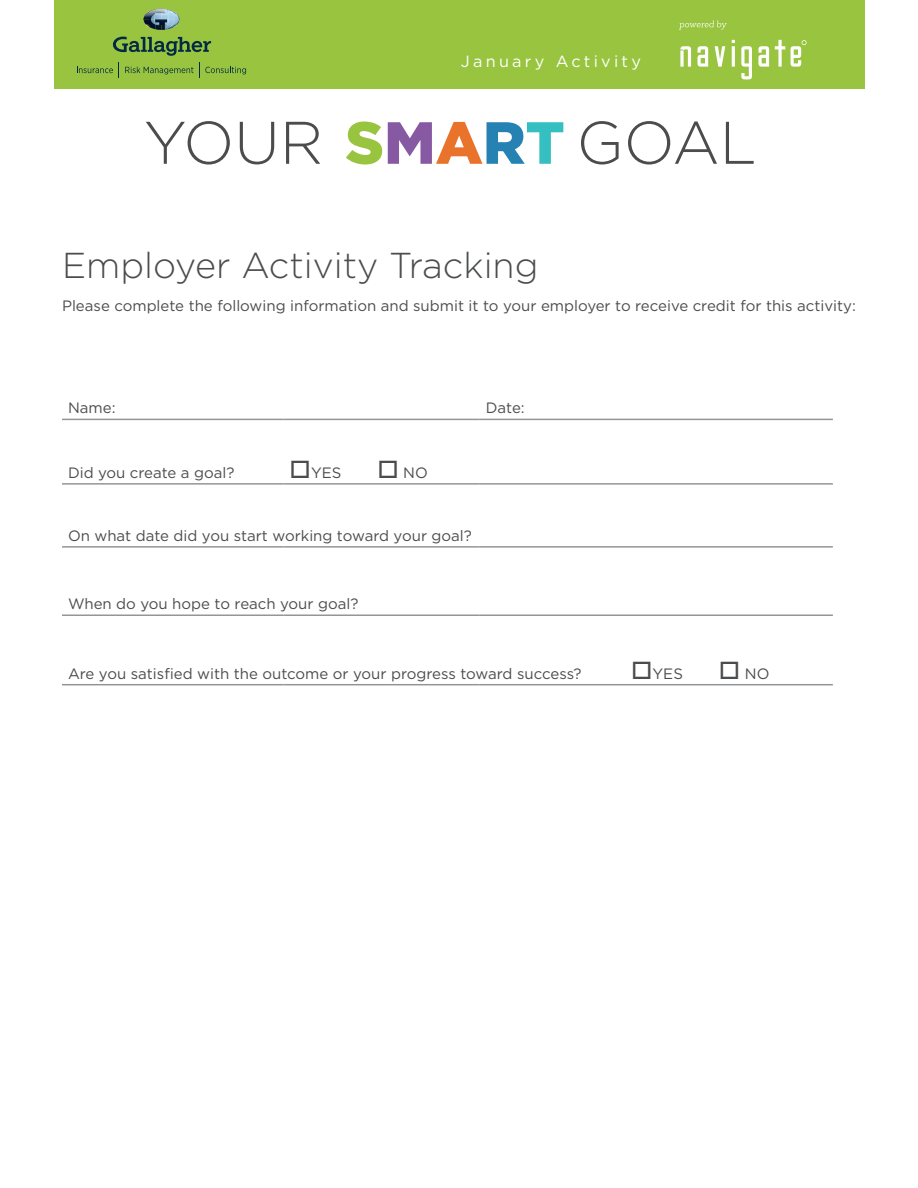
<style>
.page{position:relative;width:918px;height:1188px;background:#fff}
.page>*{position:absolute;margin:0;border:0;box-sizing:border-box;transform-origin:0 0}
.t1{font:300 60px "Gotham";color:#4b4c4d}
.t2{font:300 36px "Gotham";color:#4b4c4d}
.t3{font:16.2px "Gotham";letter-spacing:.2em;color:#fff}
.t4{font:15px "Gotham";color:#4b4c4d}
.s1{font-weight:900;font-size:59.4px;color:#98c43f}
.s2{font-weight:900;font-size:59.4px;color:#8859a3}
.s3{font-weight:900;font-size:59.4px;color:#e9732b}
.s4{font-weight:900;font-size:59.4px;color:#2582b3}
.s5{font-weight:900;font-size:59.4px;color:#35bfc1}
</style>
<div class="page">
<hr style="left:62px;top:419px;width:222px;height:1px;background:#939598">
<hr style="left:284px;top:419px;width:196px;height:1px;background:#939598">
<hr style="left:480px;top:419px;width:353px;height:1px;background:#939598">
<hr style="left:62px;top:483px;width:222px;height:2px;background:#939598">
<hr style="left:284px;top:483px;width:196px;height:2px;background:#939598">
<hr style="left:480px;top:483px;width:353px;height:2px;background:#939598">
<hr style="left:62px;top:546px;width:222px;height:2px;background:#939598">
<hr style="left:284px;top:546px;width:196px;height:2px;background:#939598">
<hr style="left:480px;top:546px;width:353px;height:2px;background:#939598">
<hr style="left:62px;top:615px;width:222px;height:1px;background:#939598">
<hr style="left:284px;top:615px;width:196px;height:1px;background:#939598">
<hr style="left:480px;top:615px;width:353px;height:1px;background:#939598">
<hr style="left:62px;top:684px;width:222px;height:1px;background:#939598">
<hr style="left:284px;top:684px;width:196px;height:1px;background:#939598">
<hr style="left:480px;top:684px;width:353px;height:1px;background:#939598">
<div style="left:54px;top:0;width:811px;height:88px;background:#98c43f"></div>
<svg style="left:113px;top:37px;width:98px;height:19px"></svg>
<svg style="left:143px;top:9px;width:37px;height:21px"></svg>
<svg style="left:77px;top:67px;width:36px;height:6px"></svg>
<svg style="left:199px;top:63px;width:47px;height:15px"></svg>
<svg style="left:125px;top:66px;width:68px;height:9px"></svg>
<svg style="left:775px;top:40px;width:10px;height:27px"></svg>
<svg style="left:698px;top:46px;width:10px;height:21px"></svg>
<svg style="left:758px;top:46px;width:11px;height:21px"></svg>
<svg style="left:741px;top:46px;width:11px;height:33px"></svg>
<svg style="left:715px;top:46px;width:10px;height:21px"></svg>
<hr style="left:732px;top:46px;width:3px;height:21px;background:#fff">
<svg style="left:680px;top:46px;width:11px;height:21px"></svg>
<svg style="left:791px;top:40px;width:16px;height:27px"></svg>
<svg style="left:679px;top:21px;width:48px;height:9px"></svg>
<p class="t3" style="left:461px;top:51px;width:182px">January Activity</p>
<p class="t1" style="left:144px;top:110px;width:614px">YOUR <span class="s1">S</span><span class="s2">M</span><span class="s3">A</span><span class="s4">R</span><span class="s5">T</span> GOAL</p>
<p class="t2" style="left:62px;top:246px;width:478px">Employer Activity Tracking</p>
<p class="t4" style="left:62px;top:296px;width:795px">Please complete the following information and submit it to your employer to receive credit for this activity:</p>
<p class="t4" style="left:68px;top:398px;width:49px">Name:</p>
<p class="t4" style="left:486px;top:398px;width:40px">Date:</p>
<p class="t4" style="left:68px;top:463px;width:168px">Did you create a goal?</p>
<p class="t4" style="left:290px;top:463px;width:53px">□YES</p>
<p class="t4" style="left:377px;top:463px;width:52px">□ NO</p>
<p class="t4" style="left:68px;top:526px;width:405px">On what date did you start working toward your goal?</p>
<p class="t4" style="left:68px;top:594px;width:292px">When do you hope to reach your goal?</p>
<p class="t4" style="left:68px;top:664px;width:515px">Are you satisfied with the outcome or your progress toward success?</p>
<p class="t4" style="left:631px;top:664px;width:53px">□YES</p>
<p class="t4" style="left:719px;top:664px;width:52px">□ NO</p>
</div>
